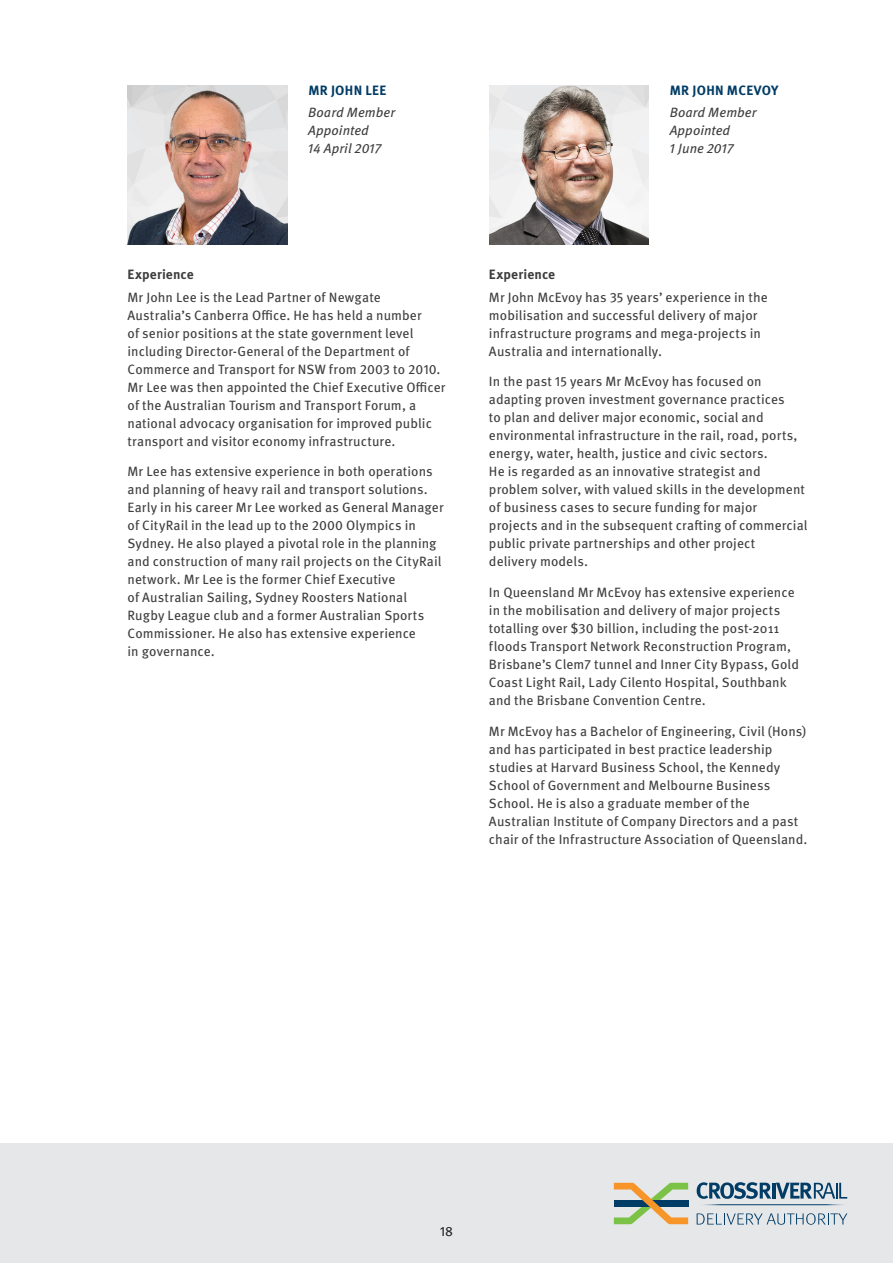
<style>
.page{position:relative;width:893px;height:1263px;background:#fff}
.page>*{position:absolute;margin:0;border:0;box-sizing:border-box;transform-origin:0 0}
.t1{font:13.5px/18px "Meta Pro";letter-spacing:.005em;color:#3e3e3f}
.t2{font:italic 13.5px/18px "Meta Pro";letter-spacing:.005em;color:#3e3e3f}
.t3{font:700 13.5px "Meta Pro";letter-spacing:.02em;color:#003c66}
.t4{font:700 13.5px "Meta Pro";letter-spacing:.015em;color:#3e3e3f}
.t5{font:13.5px "Meta Pro";color:#231f20}
</style>
<div class="page">
<img style="left:128px;top:85px;width:159px;height:159px">
<img style="left:489px;top:85px;width:159px;height:159px">
<div style="left:0;top:1144px;width:893px;height:119px;background:#e6e7e9"></div>
<svg style="left:697px;top:1182px;width:150px;height:17px"></svg>
<svg style="left:697px;top:1213px;width:150px;height:12px"></svg>
<svg style="left:614px;top:1183px;width:74px;height:41px"></svg>
<hr style="left:697px;top:1204px;width:150px;height:1px;background:#fff">
<p class="t3" style="left:308px;top:80px;width:79px">MR JOHN LEE</p>
<p class="t2" style="left:308px;top:103px;width:89px">Board Member<br>Appointed<br>14 April 2017</p>
<p class="t3" style="left:670px;top:80px;width:110px">MR JOHN MCEVOY</p>
<p class="t2" style="left:670px;top:103px;width:89px">Board Member<br>Appointed<br>1 June 2017</p>
<p class="t4" style="left:128px;top:264px;width:68px">Experience</p>
<p class="t1" style="left:128px;top:287px;width:320px">Mr John Lee is the Lead Partner of Newgate Australia’s Canberra Office. He has held a number<br>of senior positions at the state government level including Director-General of the Department of Commerce and Transport for NSW from 2003 to 2010.<br>Mr Lee was then appointed the Chief Executive Officer of the Australian Tourism and Transport Forum, a national advocacy organisation for improved public transport and visitor economy infrastructure.</p>
<p class="t1" style="left:128px;top:462px;width:318px">Mr Lee has extensive experience in both operations and planning of heavy rail and transport solutions.<br>Early in his career Mr Lee worked as General Manager of CityRail in the lead up to the 2000 Olympics in Sydney. He also played a pivotal role in the planning and construction of many rail projects on the CityRail network. Mr Lee is the former Chief Executive<br>of Australian Sailing, Sydney Roosters National Rugby League club and a former Australian Sports Commissioner. He also has extensive experience<br>in governance.</p>
<p class="t4" style="left:489px;top:264px;width:68px">Experience</p>
<p class="t1" style="left:489px;top:287px;width:280px">Mr John McEvoy has 35 years’ experience in the mobilisation and successful delivery of major infrastructure programs and mega-projects in Australia and internationally.</p>
<p class="t1" style="left:489px;top:372px;width:320px">In the past 15 years Mr McEvoy has focused on adapting proven investment governance practices<br>to plan and deliver major economic, social and environmental infrastructure in the rail, road, ports, energy, water, health, justice and civic sectors.<br>He is regarded as an innovative strategist and problem solver, with valued skills in the development of business cases to secure funding for major projects and in the subsequent crafting of commercial public private partnerships and other project<br>delivery models.</p>
<p class="t1" style="left:489px;top:582px;width:312px">In Queensland Mr McEvoy has extensive experience in the mobilisation and delivery of major projects totalling over $30 billion, including the post-2011 floods Transport Network Reconstruction Program, Brisbane’s Clem7 tunnel and Inner City Bypass, Gold Coast Light Rail, Lady Cilento Hospital, Southbank and the Brisbane Convention Centre.</p>
<p class="t1" style="left:489px;top:721px;width:320px">Mr McEvoy has a Bachelor of Engineering, Civil (Hons) and has participated in best practice leadership studies at Harvard Business School, the Kennedy School of Government and Melbourne Business School. He is also a graduate member of the Australian Institute of Company Directors and a past chair of the Infrastructure Association of Queensland.</p>
<p class="t5" style="left:440px;top:1221px;width:15px">18</p>
</div>
